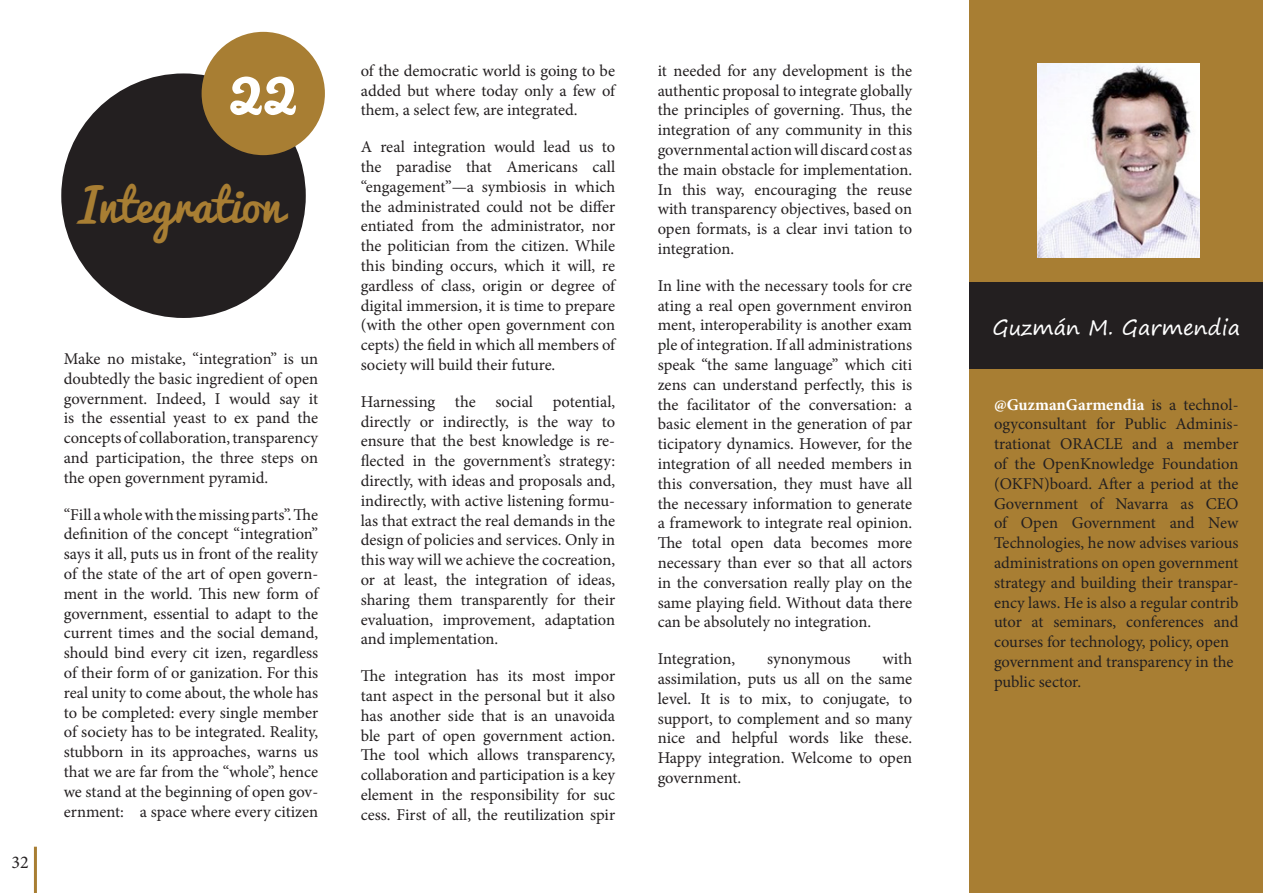
<style>
.page{position:relative;width:1263px;height:893px;background:#fff}
.page>*{position:absolute;margin:0;border:0;box-sizing:border-box;transform-origin:0 0}
.t1{font:72px "Pacifico";color:#fff}
.t2{font:45px "Pacifico";color:#a87e33}
.t3{font:21px "Segoe Print";color:#fff}
.t4{font:18px "Minion Pro";color:#231f20}
.t5{font:16.5px/19.8px "Minion Pro";color:#231f20;text-align:justify}
.s1{font-weight:700;color:#fff}
</style>
<div class="page">
<hr style="left:34px;top:847px;width:3px;height:46px;background:#a87e33">
<div style="left:61px;top:73px;width:245px;height:245px;background:#231f20;border-radius:50%"></div>
<div style="left:202px;top:32px;width:123px;height:123px;background:#a87e33;border-radius:50%"></div>
<div style="left:969px;top:0;width:294px;height:893px;background:#a87e33"></div>
<div style="left:969px;top:283px;width:294px;height:86px;background:#231f20"></div>
<img style="left:1037px;top:64px;width:162px;height:193px">
<p class="t1" style="left:230px;top:24px;width:70px">22</p>
<p class="t2" style="left:78px;top:166px;width:205px">Integration</p>
<p class="t4" style="left:12px;top:850px;width:19px">32</p>
<p class="t5" style="left:64px;top:349px;width:256px">Make no mistake, “integration” is un doubtedly the basic ingredient of open government. Indeed, I would say it is the essential yeast to ex pand the concepts of collaboration, transparency and participation, the three steps on the open government pyramid.</p>
<p class="t5" style="left:64px;top:504px;width:256px">“Fill a whole with the missing parts”. The definition of the concept “integration” says it all, puts us in front of the reality of the state of the art of open govern&shy;ment in the world. This new form of government, essential to adapt to the current times and the social demand, should bind every cit izen, regardless of their form of or ganization. For this real unity to come about, the whole has to be completed: every single member of society has to be integrated. Reality, stubborn in its approaches, warns us that we are far from the “whole”, hence we stand at the beginning of open gov&shy;ernment: a space where every citizen</p>
<p class="t5" style="left:361px;top:61px;width:256px">of the democratic world is going to be added but where today only a few of them, a select few, are integrated.</p>
<p class="t5" style="left:361px;top:137px;width:256px">A real integration would lead us to the paradise that Americans call “engagement”—a symbiosis in which the administrated could not be differ entiated from the administrator, nor the politician from the citizen. While this binding occurs, which it will, re gardless of class, origin or degree of digital immersion, it is time to prepare (with the other open government con cepts) the field in which all members of society will build their future.</p>
<p class="t5" style="left:361px;top:392px;width:256px">Harnessing the social potential, directly or indirectly, is the way to ensure that the best knowledge is re&shy;flected in the government’s strategy: directly, with ideas and proposals and, indirectly, with active listening formu&shy;las that extract the real demands in the design of policies and services. Only in this way will we achieve the cocreation, or at least, the integration of ideas, sharing them transparently for their evaluation, improvement, adaptation and implementation.</p>
<p class="t5" style="left:361px;top:666px;width:256px">The integration has its most impor tant aspect in the personal but it also has another side that is an unavoida ble part of open government action.<br>The tool which allows transparency, collaboration and participation is a key element in the responsibility for suc cess. First of all, the reutilization spir</p>
<p class="t5" style="left:658px;top:61px;width:256px">it needed for any development is the authentic proposal to integrate globally the principles of governing. Thus, the integration of any community in this governmental action will discard cost as the main obstacle for implementation.<br>In this way, encouraging the reuse with transparency objectives, based on open formats, is a clear invi tation to integration.</p>
<p class="t5" style="left:658px;top:276px;width:256px">In line with the necessary tools for cre ating a real open government environ ment, interoperability is another exam ple of integration. If all administrations speak “the same language” which citi zens can understand perfectly, this is the facilitator of the conversation: a basic element in the generation of par ticipatory dynamics. However, for the integration of all needed members in this conversation, they must have all the necessary information to generate a framework to integrate real opinion.<br>The total open data becomes more necessary than ever so that all actors in the conversation really play on the same playing field. Without data there can be absolutely no integration.</p>
<p class="t5" style="left:658px;top:649px;width:79px">Integration,</p>
<p class="t5" style="left:767px;top:649px;width:85px">synonymous</p>
<p class="t5" style="left:658px;top:649px;width:256px;text-indent:225px">with assimilation, puts us all on the same level. It is to mix, to conjugate, to support, to complement and so many nice and helpful words like these.<br>Happy integration. Welcome to open government.</p>
<p class="t3" style="left:992px;top:309px;width:249px">Guzmán M. Garmendia</p>
<p class="t5" style="left:994px;top:394px;width:246px"><span class="s1">@GuzmanGarmendia</span> is a technol&shy;ogyconsultant for Public Adminis&shy;trationat ORACLE and a member of the OpenKnowledge Foundation (OKFN)board. After a period at the Government of Navarra as CEO of Open Government and New Technologies, he now advises various administrations on open government strategy and building their transpar&shy;ency laws. He is also a regular contrib</p>
<p class="t5" style="left:994px;top:612px;width:246px">utor at seminars, conferences and courses for technology, policy, open</p>
<p class="t5" style="left:994px;top:652px;width:241px">government and transparency in the</p>
<p class="t5" style="left:994px;top:672px;width:89px">public sector.</p>
</div>
